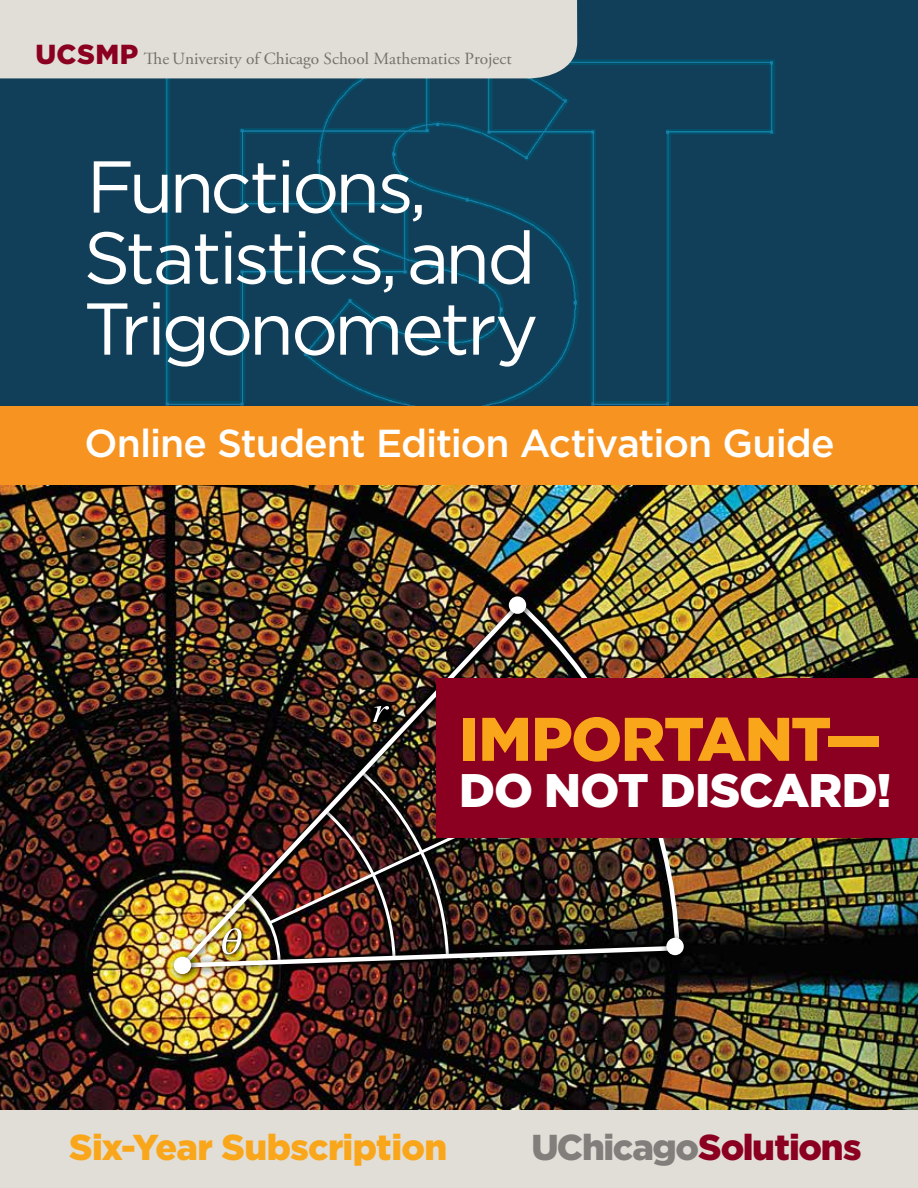
<style>
.page{position:relative;width:918px;height:1188px;background:#113e58}
.page>*{position:absolute;margin:0;border:0;box-sizing:border-box;transform-origin:0 0}
.t1{font:73.2px/71.1px "Gotham";letter-spacing:-.05em;color:#fff}
.t2{font:900 61.35px "Gotham";letter-spacing:-.025em;color:#faa61a}
.t3{font:900 47.1px "Gotham";letter-spacing:-.02em;color:#fff}
.t4{font:500 39px "Gotham";letter-spacing:-.03em;color:#fff}
.t5{font:900 36px "Gotham";letter-spacing:-.02em;color:#faa61a}
.t6{font:900 36px "Gotham";letter-spacing:-.04em;color:#8b0021}
.t7{font:16.95px "Adobe Garamond Pro";color:#75706b}
.s1{font-family:"Gotham";font-weight:900;font-size:27.45px;color:#8b0021}
.s2{color:#817e7c}
</style>
<div class="page">
<img style="left:0;top:485px;width:918px;height:625px">
<div style="left:172px;top:597px;width:511px;height:380px;background:#000;opacity:.75"></div>
<img style="left:172px;top:600px;width:506px;height:370px">
<svg style="left:219px;top:926px;width:3px;height:33px"></svg>
<img style="left:222px;top:889px;width:60px;height:75px">
<svg style="left:374px;top:706px;width:21px;height:22px"></svg>
<svg style="left:373px;top:706px;width:16px;height:16px"></svg>
<div style="left:168px;top:950px;width:33px;height:33px;background:#000;opacity:.75"></div>
<div style="left:174px;top:957px;width:17px;height:17px;background:#fff;border-radius:50%"></div>
<div style="left:503px;top:590px;width:33px;height:33px;background:#000;opacity:.75"></div>
<div style="left:509px;top:596px;width:17px;height:18px;background:#fff;border-radius:50%"></div>
<div style="left:660px;top:932px;width:33px;height:33px;background:#000"></div>
<div style="left:666px;top:938px;width:18px;height:17px;background:#fff;border-radius:50%"></div>
<img style="left:116px;top:2px;width:659px;height:404px">
<div style="left:0;top:0;width:577px;height:78px;background:#e0ded6"></div>
<div style="left:0;top:1110px;width:918px;height:78px;background:#e0ded6"></div>
<div style="left:0;top:406px;width:918px;height:79px;background:#f79421"></div>
<div style="left:436px;top:678px;width:482px;height:160px;background:#8b0021"></div>
<p class="t7" style="left:36px;top:49px;width:478px"><span class="s1">UCSMP</span> The University of Chicago School Mathematics Project</p>
<h1 class="t1" style="left:84px;top:150px;width:456px">Functions,<br>Statistics, and<br>Trigonometry</h1>
<h3 class="t4" style="left:84px;top:421px;width:752px">Online Student Edition Activation Guide</h3>
<h2 class="t2" style="left:459px;top:704px;width:423px">Important—</h2>
<h3 class="t3" style="left:459px;top:763px;width:434px">Do Not Discard!</h3>
<h3 class="t5" style="left:69px;top:1127px;width:380px">Six-Year Subscription</h3>
<h3 class="t6" style="left:531px;top:1127px;width:332px"><span class="s2">UChicago</span>Solutions</h3>
</div>
